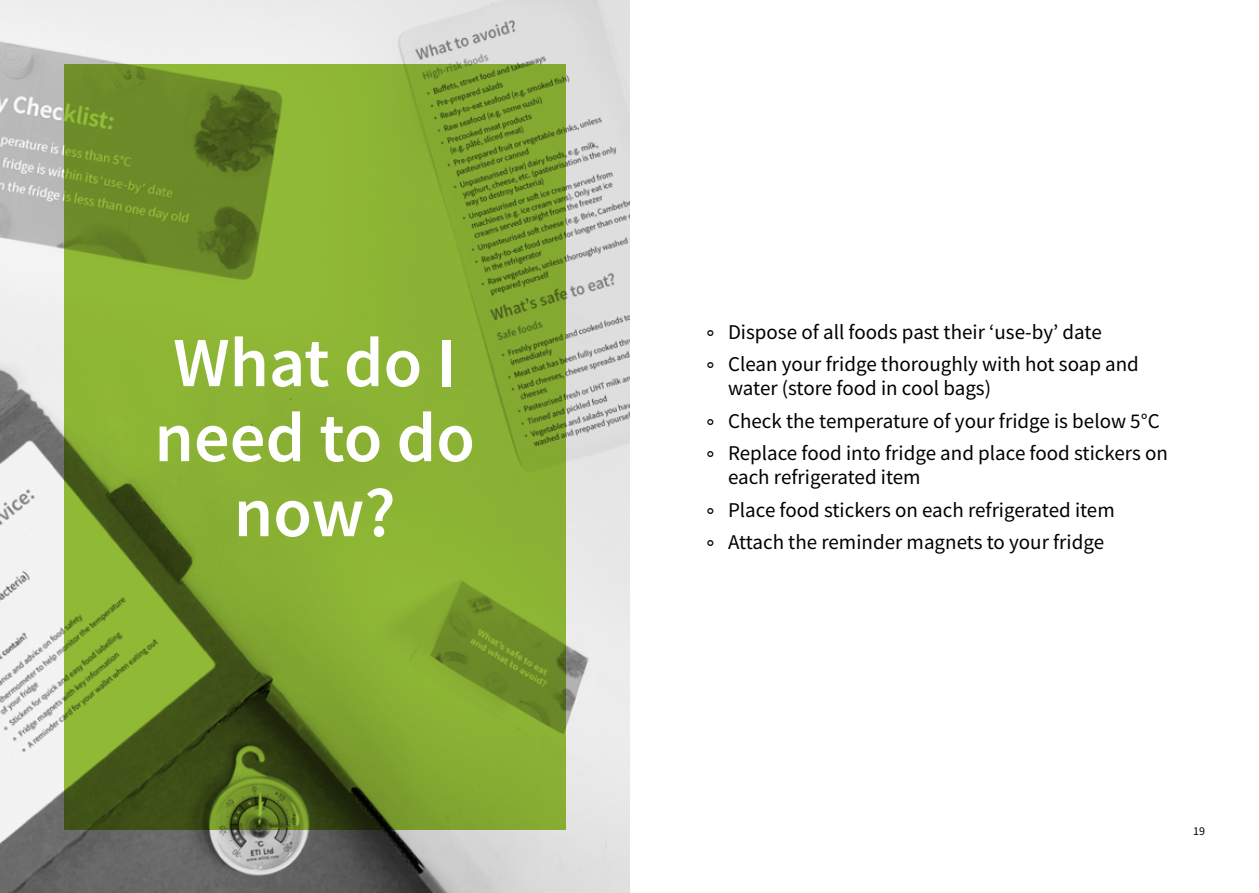
<style>
.page{position:relative;width:1259px;height:893px;background:#fff}
.page>*{position:absolute;margin:0;border:0;box-sizing:border-box;transform-origin:0 0}
.t1{font:600 70.5px/75px "Source Sans Pro";color:#fff;text-align:center}
.t2{font:21px/32.5px "Source Sans Pro";color:#000}
.t3{font:12px "Source Sans Pro";color:#000}
</style>
<div class="page">
<img style="left:0;top:0;width:629px;height:893px">
<svg style="left:64px;top:64px;width:502px;height:765px;background:#7b9f2e"></svg>
<h1 class="t1" style="left:154px;top:325px;width:322px">What do I need to do now?</h1>
<p class="t2" style="left:728px;top:316px;width:412px">Dispose of all foods past their ‘use-by’ date<br>Clean your fridge thoroughly with hot soap and</p>
<p class="t2" style="left:728px;top:372px;width:441px">water (store food in cool bags)<br>Check the temperature of your fridge is below 5°C<br>Replace food into fridge and place food stickers on</p>
<p class="t2" style="left:728px;top:461px;width:388px">each refrigerated item<br>Place food stickers on each refrigerated item<br>Attach the reminder magnets to your fridge</p>
<p class="t3" style="left:1193px;top:823px;width:13px">19</p>
</div>
